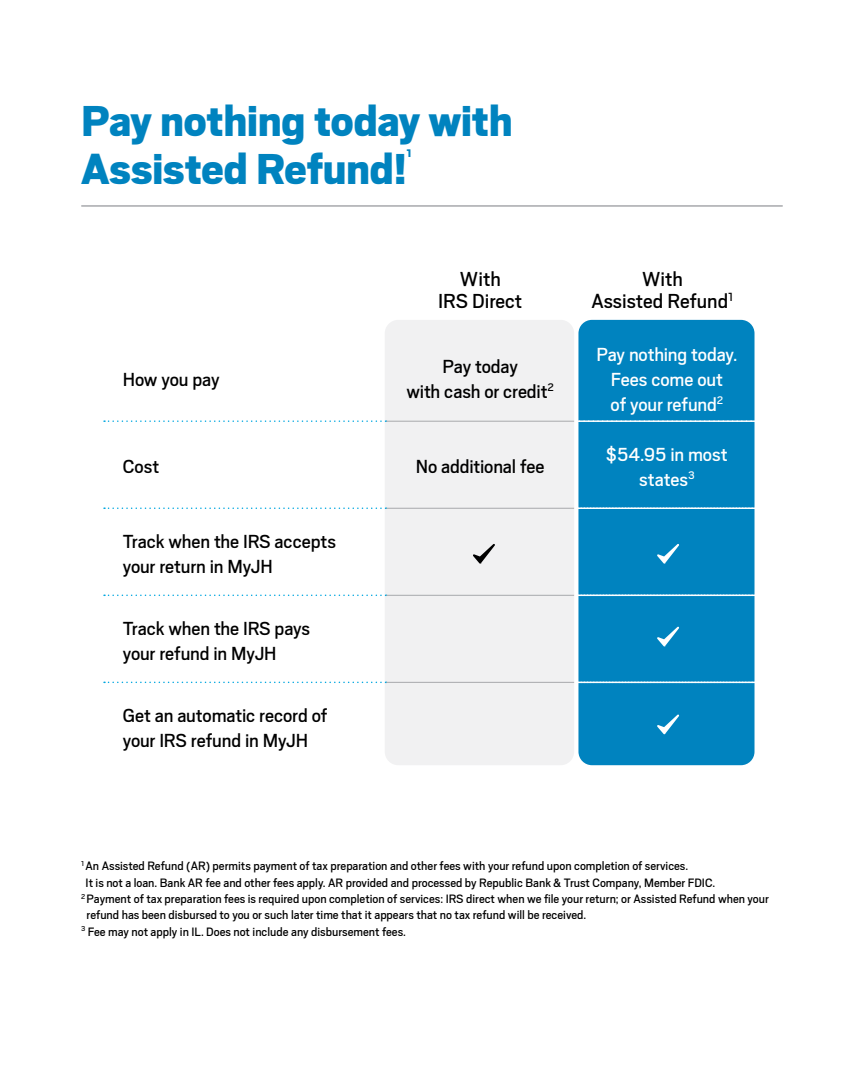
<style>
.page{position:relative;width:864px;height:1080px;background:#fff}
.page>*{position:absolute;margin:0;border:0;box-sizing:border-box;transform-origin:0 0}
.t1{font:900 48px/48px "Scout";letter-spacing:-.01em;color:#0083bf}
.t2{font:22.5px/22.5px "Scout";color:#000;text-align:center}
.t3{font:21px/25.2px "Scout";letter-spacing:-.005em;color:#000}
.t4{font:21px/25.2px "Scout";letter-spacing:-.005em;color:#fff;text-align:center}
.t5{font:13.5px "Scout";color:#000}
.t6{font:900 12.3px "Scout";color:#0083bf}
</style>
<div class="page">
<div style="left:578px;top:320px;width:177px;height:445px;background:#0083bf;border-radius:14px"></div>
<div style="left:385px;top:320px;width:189px;height:445px;background:#f1f1f2;border-radius:14px"></div>
<hr style="left:82px;top:205px;width:700px;height:2px;background:#a7a9ac">
<svg style="left:578px;top:420px;width:177px;height:2px"></svg>
<svg style="left:578px;top:507px;width:177px;height:2px"></svg>
<svg style="left:578px;top:595px;width:177px;height:1px"></svg>
<svg style="left:578px;top:682px;width:177px;height:1px"></svg>
<svg style="left:104px;top:420px;width:282px;height:2px"></svg>
<svg style="left:104px;top:507px;width:282px;height:2px"></svg>
<svg style="left:104px;top:595px;width:282px;height:1px"></svg>
<svg style="left:104px;top:682px;width:282px;height:1px"></svg>
<hr style="left:386px;top:421px;width:188px;height:1px;background:#a7a9ac">
<hr style="left:386px;top:508px;width:188px;height:1px;background:#a7a9ac">
<hr style="left:386px;top:595px;width:188px;height:1px;background:#a7a9ac">
<hr style="left:386px;top:682px;width:188px;height:1px;background:#a7a9ac">
<svg style="left:473px;top:544px;width:22px;height:20px"></svg>
<svg style="left:657px;top:544px;width:22px;height:20px"></svg>
<svg style="left:657px;top:627px;width:22px;height:19px"></svg>
<svg style="left:657px;top:714px;width:22px;height:20px"></svg>
<h1 class="t1" style="left:81px;top:98px;width:433px">Pay nothing today with<br>Assisted Refund!</h1>
<p class="t6" style="left:406px;top:147px;width:7px">1</p>
<h3 class="t3" style="left:123px;top:367px;width:98px">How you pay</h3>
<h2 class="t2" style="left:438px;top:267px;width:86px">With<br>IRS Direct</h2>
<h2 class="t2" style="left:591px;top:268px;width:144px">With<br>Assisted Refund<sup>1</sup></h2>
<h3 class="t3" style="left:406px;top:354px;width:149px;text-align:center">Pay today<br>with cash or credit<sup>2</sup></h3>
<h3 class="t4" style="left:596px;top:342px;width:143px">Pay nothing today.<br>Fees come out<br>of your refund<sup>2</sup></h3>
<h3 class="t3" style="left:123px;top:454px;width:38px">Cost</h3>
<h3 class="t3" style="left:416px;top:454px;width:130px">No additional fee</h3>
<h3 class="t3" style="left:123px;top:528px;width:215px">Track when the IRS accepts your return in MyJH</h3>
<h3 class="t3" style="left:123px;top:616px;width:189px">Track when the IRS pays your refund in MyJH</h3>
<h3 class="t3" style="left:123px;top:703px;width:206px">Get an automatic record of your IRS refund in MyJH</h3>
<h3 class="t4" style="left:606px;top:441px;width:123px">$54.95 in most states<sup>3</sup></h3>
<p class="t5" style="left:81px;top:859px;width:609px"><sup>1</sup> An Assisted Refund (AR) permits payment of tax preparation and other fees with your refund upon completion of services.</p>
<p class="t5" style="left:86px;top:875px;width:631px">It is not a loan. Bank AR fee and other fees apply. AR provided and processed by Republic Bank &amp; Trust Company, Member FDIC.</p>
<p class="t5" style="left:81px;top:892px;width:690px"><sup>2</sup> Payment of tax preparation fees is required upon completion of services: IRS direct when we file your return; or Assisted Refund when your</p>
<p class="t5" style="left:87px;top:908px;width:501px">refund has been disbursed to you or such later time that it appears that no tax refund will be received.</p>
<p class="t5" style="left:81px;top:924px;width:327px"><sup>3</sup> Fee may not apply in IL. Does not include any disbursement fees.</p>
</div>
